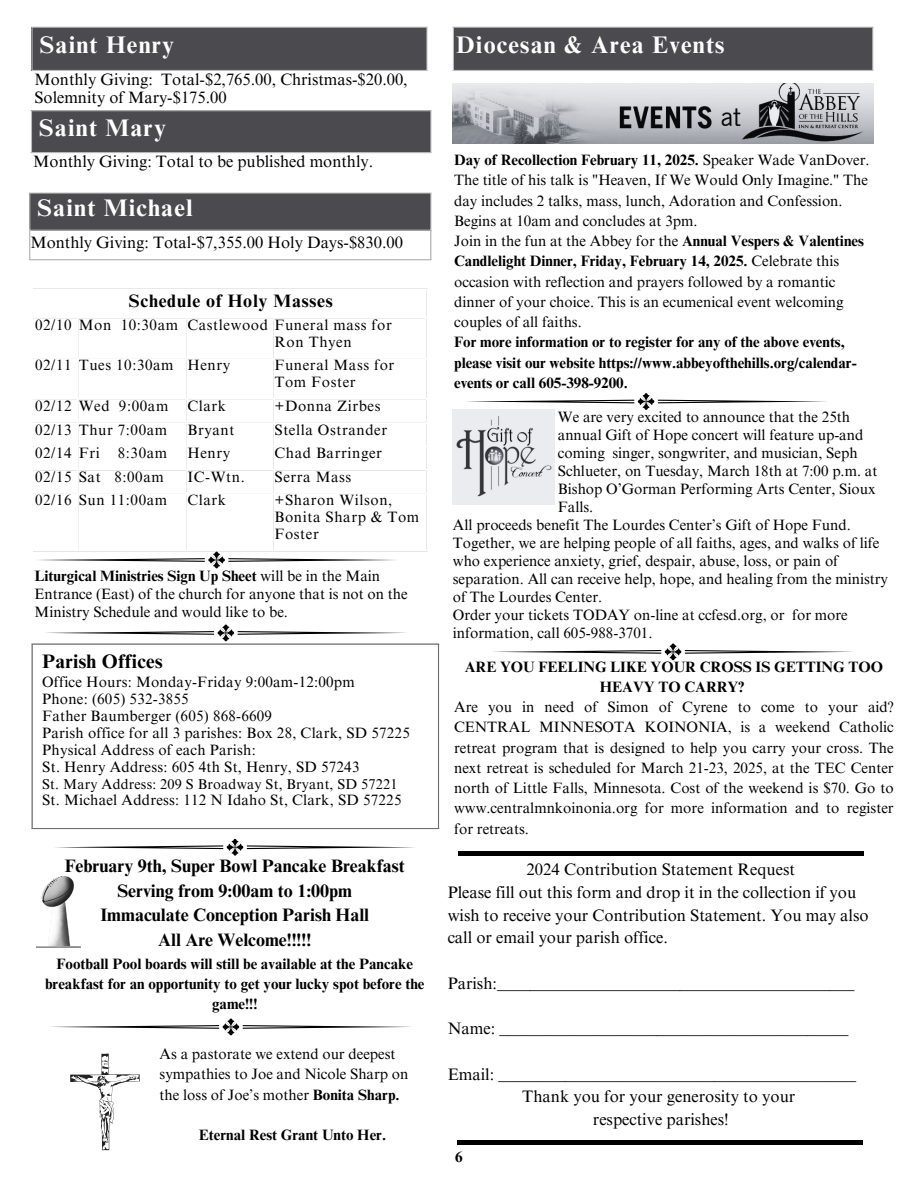
<style>
.page{position:relative;width:918px;height:1188px;background:#fff}
.page>*{position:absolute;margin:0;border:0;box-sizing:border-box;transform-origin:0 0}
.t1{font:700 24px "Times NRMT Pro";letter-spacing:.05em;color:#fff}
.t2{font:700 19.5px "Times NRMT Pro";letter-spacing:.015em;color:#000}
.t3{font:700 18px/24.8px "Times NRMT Pro";color:#000;text-align:center}
.t4{font:700 18px "Times NRMT Pro";letter-spacing:.04em;color:#000}
.t5{font:16.65px/22.6px "Times NRMT Pro";color:#000}
.t6{font:16.5px/18px "Times NRMT Pro";color:#000}
.t7{font:15px/20.2px "Times NRMT Pro";color:#000}
.t8{font:15px/16.8px "Times NRMT Pro";letter-spacing:.04em;color:#000}
.t9{font:700 15px/20.2px "Times NRMT Pro";color:#000;text-align:center}
.t10{font:14.25px "Times NRMT Pro";letter-spacing:.015em;color:#000}
.s1{font-weight:700}
</style>
<div class="page">
<hr style="left:32px;top:645px;width:1px;height:183px;background:#726e6e">
<hr style="left:438px;top:645px;width:1px;height:183px;background:#726e6e">
<hr style="left:32px;top:643px;width:407px;height:2px;background:#726e6e">
<hr style="left:32px;top:828px;width:407px;height:1px;background:#726e6e">
<div style="left:30px;top:193px;width:401px;height:38px;background:#4b4a4e"></div>
<hr style="left:29px;top:194px;width:1px;height:65px;background:#bbb">
<hr style="left:430px;top:194px;width:1px;height:65px;background:#bbb">
<hr style="left:29px;top:193px;width:402px;height:1px;background:#bbb">
<hr style="left:29px;top:230px;width:402px;height:1px;background:#bbb">
<hr style="left:29px;top:259px;width:402px;height:1px;background:#bbb">
<div style="left:31px;top:110px;width:400px;height:43px;background:#4b4a4e"></div>
<hr style="left:31px;top:111px;width:1px;height:41px;background:#bbb">
<hr style="left:430px;top:111px;width:1px;height:41px;background:#bbb">
<hr style="left:31px;top:110px;width:400px;height:1px;background:#bbb">
<hr style="left:31px;top:152px;width:400px;height:1px;background:#bbb">
<div style="left:32px;top:27px;width:395px;height:44px;background:#4b4a4e"></div>
<hr style="left:32px;top:28px;width:1px;height:42px;background:#bbb">
<hr style="left:426px;top:28px;width:1px;height:42px;background:#bbb">
<hr style="left:32px;top:27px;width:395px;height:1px;background:#bbb">
<hr style="left:32px;top:70px;width:395px;height:1px;background:#bbb">
<img style="left:453px;top:83px;width:421px;height:61px">
<div style="left:453px;top:27px;width:420px;height:44px;background:#4b4a4e"></div>
<hr style="left:453px;top:28px;width:1px;height:42px;background:#bbb">
<hr style="left:872px;top:28px;width:1px;height:42px;background:#bbb">
<hr style="left:453px;top:27px;width:420px;height:1px;background:#bbb">
<hr style="left:453px;top:70px;width:420px;height:1px;background:#bbb">
<svg style="left:464px;top:393px;width:362px;height:17px"></svg>
<svg style="left:493px;top:643px;width:360px;height:17px"></svg>
<svg style="left:39px;top:552px;width:356px;height:16px"></svg>
<img style="left:36px;top:877px;width:44px;height:71px">
<svg style="left:46px;top:625px;width:360px;height:16px"></svg>
<div style="left:458px;top:851px;width:406px;height:5px;background:#000"></div>
<div style="left:457px;top:1140px;width:405px;height:5px;background:#000"></div>
<svg style="left:70px;top:1054px;width:70px;height:96px"></svg>
<svg style="left:55px;top:839px;width:360px;height:17px"></svg>
<svg style="left:51px;top:1019px;width:360px;height:16px"></svg>
<img style="left:453px;top:410px;width:101px;height:94px">
<p class="t1" style="left:40px;top:30px;width:136px">Saint Henry</p>
<p class="t1" style="left:456px;top:30px;width:270px">Diocesan &amp; Area Events</p>
<p class="t6" style="left:34px;top:72px;width:375px">Monthly Giving: Total-$2,765.00, Christmas-$20.00,<br>Solemnity of Mary-$175.00</p>
<p class="t1" style="left:39px;top:113px;width:128px">Saint Mary</p>
<p class="t6" style="left:33px;top:154px;width:341px">Monthly Giving: Total to be published monthly.</p>
<p class="t1" style="left:38px;top:193px;width:157px">Saint Michael</p>
<p class="t6" style="left:30px;top:234px;width:374px">Monthly Giving: Total-$7,355.00 Holy Days-$830.00</p>
<p class="t4" style="left:129px;top:290px;width:205px">Schedule of Holy Masses</p>
<p class="t8" style="left:274px;top:317px;width:119px;text-indent:-239px">02/10 Mon 10:30am Castlewood Funeral mass for<br>Ron Thyen</p>
<p class="t8" style="left:35px;top:358px;width:197px">02/11 Tues 10:30am Henry</p>
<p class="t8" style="left:274px;top:358px;width:121px">Funeral Mass for<br>Tom Foster</p>
<p class="t8" style="left:35px;top:398px;width:135px">02/12 Wed 9:00am</p>
<p class="t7" style="left:187px;top:397px;width:40px">Clark</p>
<p class="t8" style="left:274px;top:398px;width:108px">+Donna Zirbes</p>
<p class="t8" style="left:35px;top:422px;width:134px">02/13 Thur 7:00am</p>
<p class="t7" style="left:187px;top:420px;width:49px">Bryant</p>
<p class="t8" style="left:274px;top:422px;width:114px">Stella Ostrander</p>
<p class="t8" style="left:35px;top:446px;width:134px">02/14 Fri 8:30am</p>
<p class="t7" style="left:187px;top:444px;width:44px">Henry</p>
<p class="t8" style="left:274px;top:446px;width:109px">Chad Barringer</p>
<p class="t8" style="left:35px;top:469px;width:130px">02/15 Sat 8:00am</p>
<p class="t7" style="left:187px;top:467px;width:59px">IC-Wtn.</p>
<p class="t8" style="left:274px;top:469px;width:78px">Serra Mass</p>
<p class="t8" style="left:35px;top:493px;width:134px">02/16 Sun 11:00am</p>
<p class="t7" style="left:187px;top:491px;width:40px">Clark</p>
<p class="t8" style="left:274px;top:493px;width:146px">+Sharon Wilson,<br>Bonita Sharp &amp; Tom<br>Foster</p>
<p class="t7" style="left:34px;top:567px;width:375px;line-height:18px"><span class="s1">Liturgical Ministries Sign Up Sheet</span> will be in the Main<br>Entrance (East) of the church for anyone that is not on the<br>Ministry Schedule and would like to be.</p>
<p class="t2" style="left:42px;top:650px;width:122px">Parish Offices</p>
<p class="t7" style="left:42px;top:675px;width:369px;line-height:16.8px">Office Hours: Monday-Friday 9:00am-12:00pm<br>Phone: (605) 532-3855<br>Father Baumberger (605) 868-6609<br>Parish office for all 3 parishes: Box 28, Clark, SD 57225<br>Physical Address of each Parish:<br>St. Henry Address: 605 4th St, Henry, SD 57243</p>
<p class="t10" style="left:42px;top:775px;width:357px">St. Mary Address: 209 S Broadway St, Bryant, SD 57221</p>
<p class="t7" style="left:42px;top:791px;width:361px">St. Michael Address: 112 N Idaho St, Clark, SD 57225</p>
<p class="t3" style="left:65px;top:854px;width:341px">February 9th, Super Bowl Pancake Breakfast<br>Serving from 9:00am to 1:00pm<br>Immaculate Conception Parish Hall<br>All Are Welcome!!!!!</p>
<p class="t9" style="left:45px;top:954px;width:381px">Football Pool boards will still be available at the Pancake breakfast for an opportunity to get your lucky spot before the game!!!</p>
<p class="t7" style="left:160px;top:1045px;width:250px">As a pastorate we extend our deepest sympathies to Joe and Nicole Sharp on the loss of Joe’s mother <span class="s1">Bonita Sharp.</span></p>
<p class="t9" style="left:199px;top:1125px;width:189px">Eternal Rest Grant Unto Her.</p>
<p class="t7" style="left:454px;top:151px;width:417px"><span class="s1">Day of Recollection February 11, 2025.</span> Speaker Wade VanDover.<br>The title of his talk is "Heaven, If We Would Only Imagine." The day includes 2 talks, mass, lunch, Adoration and Confession.<br>Begins at 10am and concludes at 3pm.<br>Join in the fun at the Abbey for the <span class="s1">Annual Vespers &amp; Valentines Candlelight Dinner, Friday, February 14, 2025.</span> Celebrate this occasion with reflection and prayers followed by a romantic dinner of your choice. This is an ecumenical event welcoming couples of all faiths.<br><span class="s1">For more information or to register for any of the above events, please visit our website https://www.abbeyofthehills.org/calendar&shy;events or call 605-398-9200.</span></p>
<p class="t7" style="left:558px;top:408px;width:294px">We are very excited to announce that the 25th</p>
<p class="t7" style="left:558px;top:426px;width:307px">annual Gift of Hope concert will feature up-and</p>
<p class="t7" style="left:558px;top:444px;width:301px">coming singer, songwriter, and musician, Seph</p>
<p class="t7" style="left:558px;top:462px;width:321px">Schlueter, on Tuesday, March 18th at 7:00 p.m. at</p>
<p class="t7" style="left:558px;top:480px;width:319px">Bishop O’Gorman Performing Arts Center, Sioux</p>
<p class="t7" style="left:558px;top:498px;width:37px">Falls.</p>
<p class="t7" style="left:453px;top:516px;width:399px">All proceeds benefit The Lourdes Center’s Gift of Hope Fund.</p>
<p class="t7" style="left:453px;top:534px;width:428px">Together, we are helping people of all faiths, ages, and walks of life</p>
<p class="t7" style="left:453px;top:552px;width:387px">who experience anxiety, grief, despair, abuse, loss, or pain of</p>
<p class="t7" style="left:453px;top:570px;width:437px">separation. All can receive help, hope, and healing from the ministry</p>
<p class="t7" style="left:453px;top:588px;width:151px">of The Lourdes Center.</p>
<p class="t7" style="left:453px;top:606px;width:397px">Order your tickets TODAY on-line at ccfesd.org, or for more</p>
<p class="t7" style="left:453px;top:624px;width:201px">information, call 605-988-3701.</p>
<p class="t9" style="left:465px;top:657px;width:420px">ARE YOU FEELING LIKE YOUR CROSS IS GETTING TOO</p>
<p class="t9" style="left:600px;top:677px;width:146px">HEAVY TO CARRY?</p>
<p class="t7" style="left:454px;top:698px;width:441px">Are you in need of Simon of Cyrene to come to your aid?</p>
<p class="t7" style="left:454px;top:718px;width:441px">CENTRAL MINNESOTA KOINONIA, is a weekend Catholic</p>
<p class="t7" style="left:454px;top:738px;width:441px">retreat program that is designed to help you carry your cross. The</p>
<p class="t7" style="left:454px;top:758px;width:441px">next retreat is scheduled for March 21-23, 2025, at the TEC Center</p>
<p class="t7" style="left:454px;top:779px;width:441px">north of Little Falls, Minnesota. Cost of the weekend is $70. Go to</p>
<p class="t7" style="left:454px;top:799px;width:441px">www.centralmnkoinonia.org for more information and to register</p>
<p class="t7" style="left:454px;top:819px;width:76px">for retreats.</p>
<p class="t5" style="left:448px;top:859px;width:422px;text-indent:79px">2024 Contribution Statement Request<br>Please fill out this form and drop it in the collection if you wish to receive your Contribution Statement. You may also call or email your parish office.</p>
<p class="t5" style="left:448px;top:973px;width:408px">Parish:___________________________________________</p>
<p class="t5" style="left:448px;top:1018px;width:402px">Name: __________________________________________</p>
<p class="t5" style="left:448px;top:1064px;width:410px">Email: ___________________________________________</p>
<p class="t5" style="left:522px;top:1086px;width:274px">Thank you for your generosity to your</p>
<p class="t5" style="left:593px;top:1109px;width:137px">respective parishes!</p>
<p class="t9" style="left:455px;top:1147px;width:9px">6</p>
</div>
